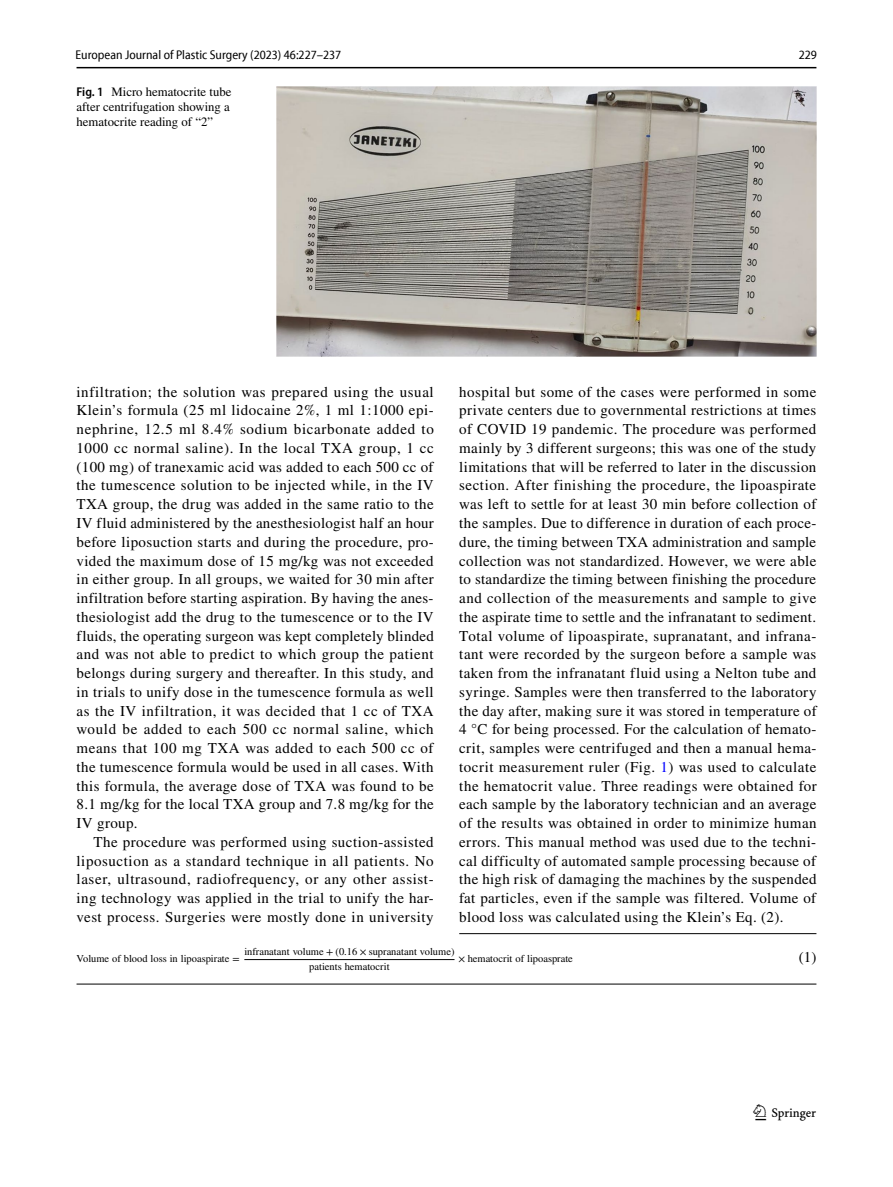
<style>
.page{position:relative;width:893px;height:1187px;background:#fff}
.page>*{position:absolute;margin:0;border:0;box-sizing:border-box;transform-origin:0 0}
.t1{font:22.5px "Springnew Regular 3";color:#000}
.t2{font:15px/18.8px "STIX";letter-spacing:.025em;color:#000;text-align:justify}
.t3{font:12.75px/15px "STIX";color:#000}
.t4{font:semi-condensed 12.75px "Myriad Pro Unic";color:#000}
.t5{font:10.5px/14.5px "STIX General";color:#000;text-align:center}
.s1{font-family:"Myriad Pro";font-weight:600;font-stretch:semi-condensed}
.s2{color:#00f}
.s3{font-family:"STIX Math"}
</style>
<div class="page">
<hr style="left:77px;top:67px;width:739px;height:1px;background:#000">
<hr style="left:77px;top:983px;width:739px;height:1px;background:#000">
<hr style="left:459px;top:933px;width:357px;height:1px;background:#000">
<hr style="left:244px;top:959px;width:210px;height:1px;background:#000">
<img style="left:276px;top:87px;width:540px;height:269px">
<p class="t4" style="left:76px;top:50px;width:267px">European Journal of Plastic Surgery (2023) 46:227–237</p>
<p class="t4" style="left:799px;top:50px;width:20px">229</p>
<p class="t3" style="left:77px;top:85px;width:156px"><span class="s1">Fig. 1</span> Micro hematocrite tube after centrifugation showing a hematocrite reading of “2”</p>
<p class="t2" style="left:77px;top:383px;width:359px">infiltration; the solution was prepared using the usual Klein’s formula (25 ml lidocaine 2%, 1 ml 1:1000 epi&shy;nephrine, 12.5 ml 8.4% sodium bicarbonate added to 1000 cc normal saline). In the local TXA group, 1 cc (100 mg) of tranexamic acid was added to each 500 cc of the tumescence solution to be injected while, in the IV TXA group, the drug was added in the same ratio to the IV fluid administered by the anesthesiologist half an hour before liposuction starts and during the procedure, pro&shy;vided the maximum dose of 15 mg/kg was not exceeded in either group. In all groups, we waited for 30 min after infiltration before starting aspiration. By having the anes&shy;thesiologist add the drug to the tumescence or to the IV fluids, the operating surgeon was kept completely blinded and was not able to predict to which group the patient belongs during surgery and thereafter. In this study, and in trials to unify dose in the tumescence formula as well as the IV infiltration, it was decided that 1 cc of TXA would be added to each 500 cc normal saline, which means that 100 mg TXA was added to each 500 cc of the tumescence formula would be used in all cases. With this formula, the average dose of TXA was found to be 8.1 mg/kg for the local TXA group and 7.8 mg/kg for the IV group.</p>
<p class="t2" style="left:77px;top:833px;width:359px;text-indent:17px">The procedure was performed using suction-assisted liposuction as a standard technique in all patients. No laser, ultrasound, radiofrequency, or any other assist&shy;ing technology was applied in the trial to unify the har&shy;vest process. Surgeries were mostly done in university</p>
<p class="t2" style="left:459px;top:383px;width:359px">hospital but some of the cases were performed in some private centers due to governmental restrictions at times of COVID 19 pandemic. The procedure was performed mainly by 3 different surgeons; this was one of the study limitations that will be referred to later in the discussion section. After finishing the procedure, the lipoaspirate was left to settle for at least 30 min before collection of the samples. Due to difference in duration of each proce&shy;dure, the timing between TXA administration and sample collection was not standardized. However, we were able to standardize the timing between finishing the procedure and collection of the measurements and sample to give the aspirate time to settle and the infranatant to sediment.<br>Total volume of lipoaspirate, supranatant, and infrana&shy;tant were recorded by the surgeon before a sample was taken from the infranatant fluid using a Nelton tube and syringe. Samples were then transferred to the laboratory the day after, making sure it was stored in temperature of 4 °C for being processed. For the calculation of hemato&shy;crit, samples were centrifuged and then a manual hema&shy;tocrit measurement ruler (Fig. <span class="s2">1</span>) was used to calculate the hematocrit value. Three readings were obtained for each sample by the laboratory technician and an average of the results was obtained in order to minimize human errors. This manual method was used due to the techni&shy;cal difficulty of automated sample processing because of the high risk of damaging the machines by the suspended fat particles, even if the sample was filtered. Volume of blood loss was calculated using the Klein’s Eq. (2).</p>
<p class="t5" style="left:244px;top:945px;width:212px">infranatant volume <span class="s3">+ (</span>0.16 <span class="s3">×</span> supranatant volume<span class="s3">) </span>patients hematocrit</p>
<p class="t5" style="left:459px;top:952px;width:116px"><span class="s3">×</span> hematocrit of lipoasprate</p>
<p class="t5" style="left:76px;top:952px;width:165px">Volume of blood loss in lipoaspirate <span class="s3">=</span></p>
<p class="t2" style="left:799px;top:948px;width:19px">(1)</p>
<h1 class="t1" style="left:755px;top:1104px;width:62px">1 3</h1>
</div>
